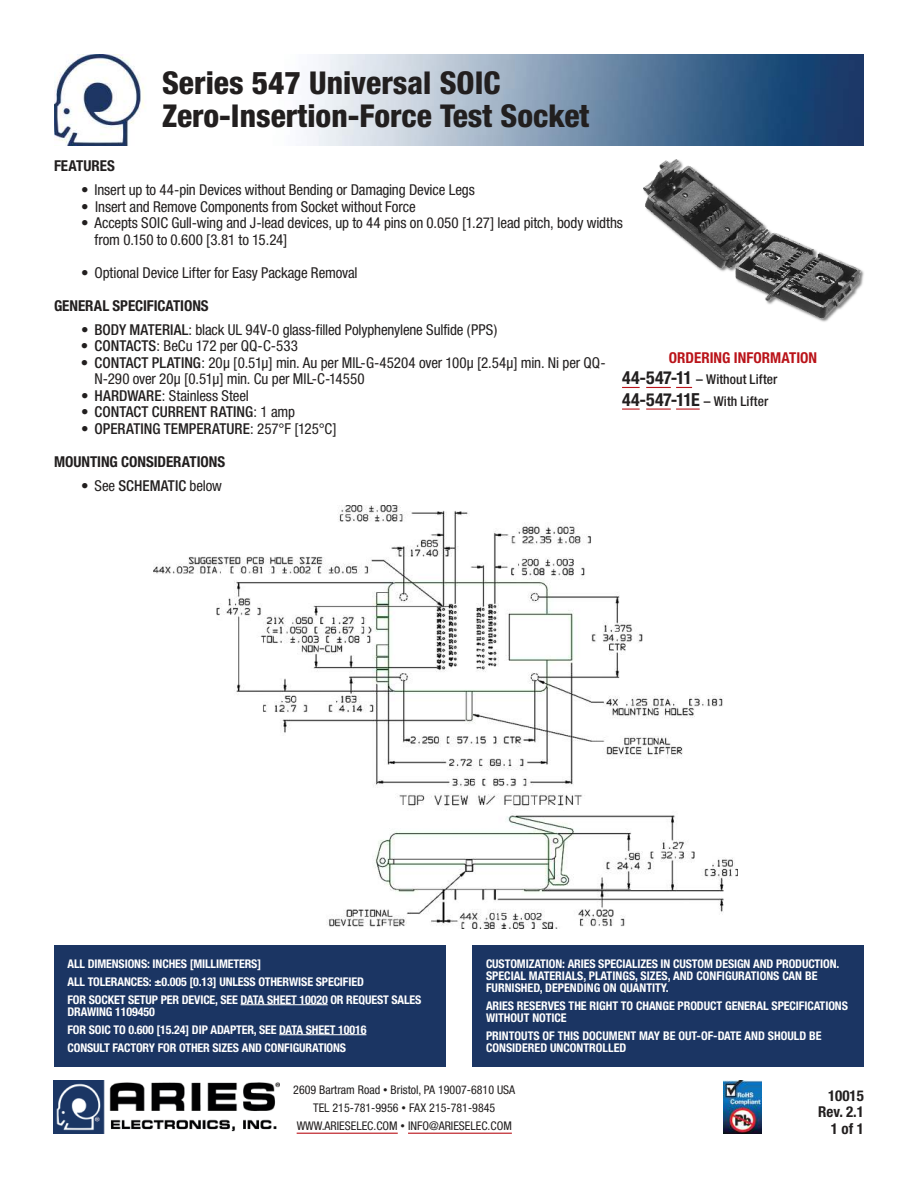
<style>
.page{position:relative;width:918px;height:1188px;background:#fff}
.page>*{position:absolute;margin:0;border:0;box-sizing:border-box;transform-origin:0 0}
.t1{font:800 condensed 31.5px/33px "Helvetica Neue";color:#221f1f}
.t2{font:condensed 15px/16.5px "Helvetica Neue";letter-spacing:-.01em;color:#221f1f}
.t3{font:700 condensed 15px/16.5px "Helvetica Neue";color:#221f1f;text-align:right}
.t4{font:500 condensed 15px "Helvetica Neue";color:#221f1f}
.t5{font:700 condensed 15px "Helvetica Neue";color:#ba1319}
.t6{font:500 condensed 13.5px/21.6px "Helvetica Neue";letter-spacing:.005em;color:#221f1f}
.t7{font:700 condensed 12px/18px "Helvetica Neue";letter-spacing:-.01em;color:#fff}
.t8{font:condensed 12px/18px "Helvetica Neue";color:#221f1f;text-align:center}
.s1{font-weight:500}
.s2{font-weight:400}
.s3{font-weight:700;font-size:18px}
.s4{font-size:9px}
</style>
<div class="page">
<img style="left:54px;top:54px;width:810px;height:92px">
<hr style="left:297px;top:1133px;width:101px;height:1px;background:#ba1319">
<hr style="left:408px;top:1133px;width:104px;height:1px;background:#ba1319">
<img style="left:54px;top:1080px;width:225px;height:54px">
<img style="left:724px;top:1080px;width:37px;height:54px">
<div style="left:54px;top:945px;width:392px;height:121px;background:#1b3563"></div>
<hr style="left:241px;top:1004px;width:87px;height:1px;background:#fff">
<hr style="left:279px;top:1034px;width:87px;height:1px;background:#fff">
<div style="left:473px;top:945px;width:391px;height:121px;background:#1b3563"></div>
<img style="left:153px;top:505px;width:585px;height:424px">
<img style="left:644px;top:159px;width:220px;height:163px">
<svg style="left:622px;top:387px;width:18px;height:1px"></svg>
<svg style="left:646px;top:387px;width:46px;height:1px"></svg>
<svg style="left:622px;top:409px;width:18px;height:1px"></svg>
<svg style="left:646px;top:409px;width:54px;height:1px"></svg>
<h1 class="t1" style="left:162px;top:66px;width:429px">Series 547 Universal SOIC<br>Zero-Insertion-Force Test Socket</h1>
<p class="t3" style="left:54px;top:158px;width:62px">FEATURES</p>
<p class="t2" style="left:81px;top:183px;width:395px">• Insert up to 44-pin Devices without Bending or Damaging Device Legs</p>
<p class="t2" style="left:81px;top:199px;width:336px">• Insert and Remove Components from Socket without Force</p>
<p class="t2" style="left:94px;top:216px;width:530px;text-indent:-14px">• Accepts SOIC Gull-wing and J-lead devices, up to 44 pins on 0.050 [1.27] lead pitch, body widths from 0.150 to 0.600 [3.81 to 15.24]</p>
<p class="t2" style="left:81px;top:265px;width:278px">• Optional Device Lifter for Easy Package Removal</p>
<p class="t3" style="left:54px;top:297px;width:156px">GENERAL SPECIFICATIONS</p>
<p class="t2" style="left:81px;top:322px;width:418px">• <span class="s1">BODY MATERIAL</span>: black UL 94V-0 glass-filled Polyphenylene Sulfide (PPS)</p>
<p class="t2" style="left:81px;top:339px;width:218px">• <span class="s1">CONTACTS</span>: BeCu 172 per QQ-C-533</p>
<p class="t2" style="left:95px;top:355px;width:513px;text-indent:-14px">• <span class="s1">CONTACT PLATING</span>: 20µ [0.51µ] min. Au per MIL-G-45204 over 100µ [2.54µ] min. Ni per QQ-<br>N-290 over 20µ [0.51µ] min. Cu per MIL-C-14550</p>
<p class="t2" style="left:81px;top:388px;width:169px">• <span class="s1">HARDWARE</span>: Stainless Steel</p>
<p class="t4" style="left:81px;top:403px;width:216px"><span class="s2">•</span> CONTACT CURRENT RATING<span class="s2">: 1 amp</span></p>
<p class="t4" style="left:81px;top:420px;width:257px"><span class="s2">•</span> OPERATING TEMPERATURE<span class="s2">: 257°F [125°C]</span></p>
<p class="t3" style="left:54px;top:453px;width:173px">MOUNTING CONSIDERATIONS</p>
<p class="t2" style="left:81px;top:478px;width:142px">• See <span class="s1">SCHEMATIC</span> below</p>
<p class="t5" style="left:669px;top:349px;width:150px">ORDERING INFORMATION</p>
<p class="t6" style="left:622px;top:369px;width:157px"><span class="s3">44-547-11</span> – Without Lifter<br><span class="s3">44-547-11E</span> – With Lifter</p>
<p class="t7" style="left:68px;top:955px;width:356px">ALL DIMENSIONS: INCHES [MILLIMETERS]<br>ALL TOLERANCES: ±0.005 [0.13] UNLESS OTHERWISE SPECIFIED<br>FOR SOCKET SETUP PER DEVICE, SEE DATA SHEET 10020 OR REQUEST SALES</p>
<p class="t7" style="left:68px;top:1003px;width:300px">DRAWING 1109450<br>FOR SOIC TO 0.600 [15.24] DIP ADAPTER, SEE DATA SHEET 10016<br>CONSULT FACTORY FOR OTHER SIZES AND CONFIGURATIONS</p>
<p class="t7" style="left:486px;top:959px;width:355px;line-height:12px">CUSTOMIZATION: ARIES SPECIALIZES IN CUSTOM DESIGN AND PRODUCTION.<br>SPECIAL MATERIALS, PLATINGS, SIZES, AND CONFIGURATIONS CAN BE<br>FURNISHED, DEPENDING ON QUANTITY.</p>
<p class="t7" style="left:486px;top:1001px;width:364px;line-height:12px">ARIES RESERVES THE RIGHT TO CHANGE PRODUCT GENERAL SPECIFICATIONS<br>WITHOUT NOTICE</p>
<p class="t7" style="left:486px;top:1031px;width:337px;line-height:12px">PRINTOUTS OF THIS DOCUMENT MAY BE OUT-OF-DATE AND SHOULD BE<br>CONSIDERED UNCONTROLLED</p>
<p class="t8" style="left:293px;top:1082px;width:223px">2609 Bartram Road <span class="s4">•</span> Bristol, PA 19007-6810 USA<br>TEL 215-781-9956 <span class="s4">•</span> FAX 215-781-9845<br>WWW.ARIESELEC.COM <span class="s4">•</span> INFO@ARIESELEC.COM</p>
<p class="t3" style="left:818px;top:1087px;width:47px">10015<br>Rev. 2.1<br>1 of 1</p>
</div>
